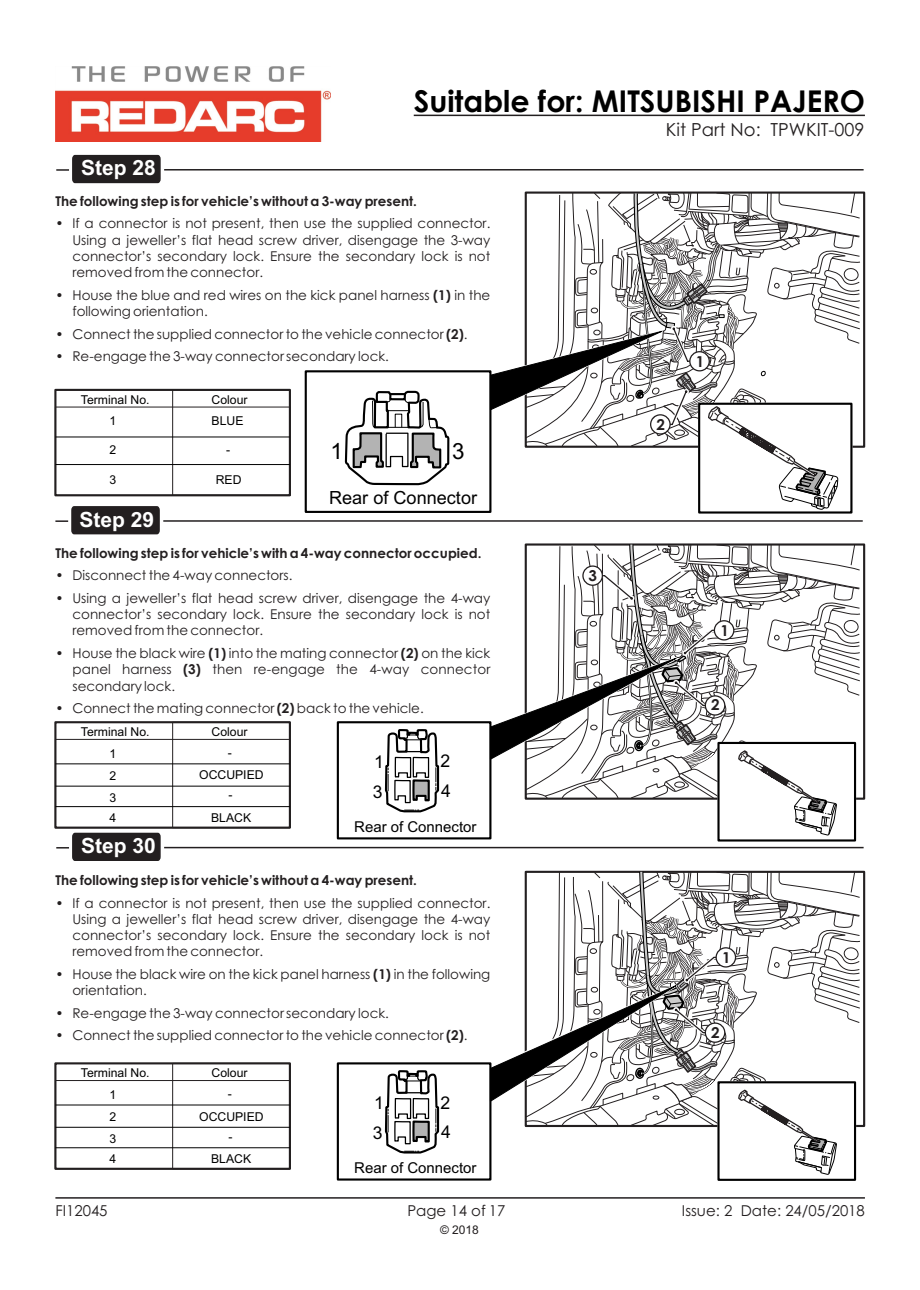
<style>
.page{position:relative;width:920px;height:1290px;background:#fff}
.page>*{position:absolute;margin:0;border:0;box-sizing:border-box;transform-origin:0 0}
.t1{font:700 30px "Century Gothic";color:#000}
.t2{font:22.35px "Arial";color:#000}
.t3{font:700 21px "Arial";color:#fff}
.t4{font:18.15px "Arial";color:#000}
.t5{font:18px "Century Gothic";color:#231f20}
.t6{font:17.55px "Arial";color:#000}
.t7{font:15px "Century Gothic";color:#231f20}
.t8{font:15px "Arial";color:#000}
.t9{font:700 15px "Century Gothic";color:#231f20}
.t10{font:13.5px/16px "Century Gothic";color:#231f20;text-align:justify}
.t11{font:700 13.5px "Century Gothic";color:#231f20}
.t12{font:12.15px/21.9px "Arial";color:#000;text-align:justify}
.t13{font:12px "Arial";color:#231f20}
.s1{font-weight:700}
</style>
<div class="page">
<hr style="left:55px;top:1197px;width:810px;height:2px;background:#231f20">
<hr style="left:414px;top:115px;width:451px;height:1px;background:#231f20">
<svg style="left:56px;top:154px;width:105px;height:30px;background:#4f4c4d"></svg>
<svg style="left:55px;top:506px;width:105px;height:29px;background:#494546"></svg>
<hr style="left:163px;top:520px;width:700px;height:2px;background:#231f20">
<hr style="left:164px;top:169px;width:700px;height:2px;background:#231f20">
<svg style="left:56px;top:832px;width:105px;height:29px;background:#494646"></svg>
<hr style="left:164px;top:847px;width:700px;height:1px;background:#231f20">
<div style="left:54px;top:389px;width:237px;height:107px;border:2px solid #231f20"></div>
<div style="left:55px;top:407px;width:235px;height:89px;border:1px solid #231f20"></div>
<div style="left:172px;top:390px;width:118px;height:106px;border:1px solid #231f20"></div>
<hr style="left:55px;top:437px;width:235px;height:1px;background:#000">
<hr style="left:55px;top:464px;width:235px;height:1px;background:#000">
<div style="left:54px;top:721px;width:237px;height:108px;border:2px solid #231f20"></div>
<div style="left:55px;top:739px;width:235px;height:89px;border:1px solid #231f20"></div>
<div style="left:172px;top:722px;width:118px;height:106px;border:1px solid #231f20"></div>
<hr style="left:55px;top:764px;width:235px;height:1px;background:#000">
<hr style="left:55px;top:786px;width:235px;height:1px;background:#000">
<hr style="left:55px;top:806px;width:235px;height:1px;background:#000">
<div style="left:54px;top:1062px;width:237px;height:108px;border:2px solid #231f20"></div>
<div style="left:55px;top:1080px;width:235px;height:89px;border:1px solid #231f20"></div>
<div style="left:172px;top:1063px;width:118px;height:106px;border:1px solid #231f20"></div>
<hr style="left:55px;top:1105px;width:235px;height:1px;background:#000">
<hr style="left:55px;top:1127px;width:235px;height:1px;background:#000">
<hr style="left:55px;top:1147px;width:235px;height:1px;background:#000">
<div style="left:305px;top:370px;width:186px;height:143px;border:2px solid #000"></div>
<div style="left:337px;top:721px;width:154px;height:118px;border:2px solid #000"></div>
<svg style="left:344px;top:390px;width:106px;height:459px"></svg>
<svg style="left:488px;top:191px;width:373px;height:1008px"></svg>
<div style="left:337px;top:1062px;width:154px;height:118px;border:2px solid #000"></div>
<svg style="left:384px;top:1062px;width:56px;height:137px"></svg>
<img style="left:55px;top:66px;width:275px;height:75px">
<h1 class="t1" style="left:414px;top:90px;width:453px">Suitable for: MITSUBISHI PAJERO</h1>
<h3 class="t3" style="left:81px;top:160px;width:76px">Step 28</h3>
<p class="t11" style="left:55px;top:196px;width:363px">The following step is for vehicle’s without a 3-way present.</p>
<p class="t10" style="left:72px;top:217px;width:419px;text-indent:-17px">• If a connector is not present, then use the supplied connector.<br>Using a jeweller’s flat head screw driver, disengage the 3-way connector’s secondary lock. Ensure the secondary lock is not removed from the connector.</p>
<p class="t10" style="left:72px;top:288px;width:419px;text-indent:-17px"><span class="s1">•</span> House the blue and red wires on the kick panel harness <span class="s1">(1)</span> in the following orientation.</p>
<p class="t10" style="left:55px;top:327px;width:414px">• Connect the supplied connector to the vehicle connector <span class="s1">(2)</span>.</p>
<p class="t10" style="left:55px;top:349px;width:335px">• Re-engage the 3-way connector secondary lock.</p>
<p class="t12" style="left:81px;top:389px;width:70px">Terminal No.</p>
<p class="t12" style="left:212px;top:389px;width:38px">Colour</p>
<p class="t12" style="left:110px;top:411px;width:8px">1</p>
<p class="t12" style="left:212px;top:411px;width:33px">BLUE</p>
<p class="t12" style="left:110px;top:440px;width:8px">2</p>
<p class="t12" style="left:226px;top:440px;width:6px">-</p>
<p class="t12" style="left:110px;top:469px;width:8px">3</p>
<p class="t12" style="left:216px;top:470px;width:27px">RED</p>
<h2 class="t2" style="left:330px;top:442px;width:14px">1</h2>
<h2 class="t2" style="left:452px;top:443px;width:14px">3</h2>
<h3 class="t3" style="left:79px;top:511px;width:76px">Step 29</h3>
<h3 class="t4" style="left:329px;top:491px;width:150px">Rear of Connector</h3>
<p class="t11" style="left:55px;top:548px;width:428px">The following step is for vehicle’s with a 4-way connector occupied.</p>
<p class="t10" style="left:55px;top:569px;width:239px">• Disconnect the 4-way connectors.</p>
<p class="t10" style="left:72px;top:591px;width:419px;text-indent:-17px">• Using a jeweller’s flat head screw driver, disengage the 4-way connector’s secondary lock. Ensure the secondary lock is not removed from the connector.</p>
<p class="t10" style="left:72px;top:646px;width:419px;text-indent:-17px">• House the black wire <span class="s1">(1)</span> into the mating connector <span class="s1">(2)</span> on the kick panel harness <span class="s1">(3)</span> then re-engage the 4-way connector secondary lock.</p>
<p class="t10" style="left:55px;top:702px;width:370px">• Connect the mating connector <span class="s1">(2)</span> back to the vehicle.</p>
<p class="t12" style="left:81px;top:722px;width:70px">Terminal No.</p>
<p class="t12" style="left:212px;top:722px;width:38px">Colour</p>
<p class="t12" style="left:110px;top:744px;width:8px">1<br>2<br>3</p>
<p class="t12" style="left:110px;top:807px;width:8px">4</p>
<p class="t12" style="left:211px;top:808px;width:42px">BLACK</p>
<p class="t12" style="left:228px;top:742px;width:6px">-</p>
<p class="t6" style="left:374px;top:755px;width:11px">1</p>
<p class="t6" style="left:440px;top:755px;width:11px">2</p>
<p class="t6" style="left:373px;top:785px;width:11px">3</p>
<p class="t6" style="left:441px;top:784px;width:11px">4</p>
<p class="t12" style="left:199px;top:765px;width:66px">OCCUPIED</p>
<p class="t12" style="left:228px;top:785px;width:6px">-</p>
<p class="t8" style="left:354px;top:821px;width:124px">Rear of Connector</p>
<h3 class="t3" style="left:81px;top:838px;width:76px">Step 30</h3>
<p class="t11" style="left:55px;top:875px;width:363px">The following step is for vehicle’s without a 4-way present.</p>
<p class="t10" style="left:72px;top:896px;width:419px;text-indent:-17px">• If a connector is not present, then use the supplied connector.<br>Using a jeweller’s flat head screw driver, disengage the 4-way connector’s secondary lock. Ensure the secondary lock is not removed from the connector.</p>
<p class="t10" style="left:72px;top:967px;width:419px;text-indent:-17px">• House the black wire on the kick panel harness <span class="s1">(1)</span> in the following orientation.</p>
<p class="t10" style="left:55px;top:1006px;width:335px">• Re-engage the 3-way connector secondary lock.</p>
<p class="t10" style="left:55px;top:1029px;width:414px">• Connect the supplied connector to the vehicle connector <span class="s1">(2)</span>.</p>
<p class="t12" style="left:81px;top:1063px;width:70px">Terminal No.</p>
<p class="t12" style="left:212px;top:1063px;width:38px">Colour</p>
<p class="t12" style="left:110px;top:1085px;width:8px">1<br>2<br>3</p>
<p class="t12" style="left:110px;top:1149px;width:8px">4</p>
<p class="t12" style="left:211px;top:1149px;width:42px">BLACK</p>
<p class="t12" style="left:228px;top:1084px;width:6px">-</p>
<p class="t6" style="left:374px;top:1096px;width:11px">1</p>
<p class="t6" style="left:440px;top:1096px;width:11px">2</p>
<p class="t6" style="left:373px;top:1126px;width:11px">3</p>
<p class="t6" style="left:441px;top:1125px;width:11px">4</p>
<p class="t12" style="left:199px;top:1106px;width:66px">OCCUPIED</p>
<p class="t12" style="left:228px;top:1126px;width:6px">-</p>
<p class="t8" style="left:354px;top:1162px;width:124px">Rear of Connector</p>
<h3 class="t5" style="left:666px;top:123px;width:200px">Kit Part No: TPWKIT-009</h3>
<p class="t9" style="left:588px;top:570px;width:10px">3</p>
<p class="t9" style="left:656px;top:419px;width:10px">2</p>
<p class="t9" style="left:696px;top:355px;width:10px">1</p>
<p class="t9" style="left:720px;top:624px;width:10px">1</p>
<p class="t9" style="left:711px;top:699px;width:10px">2</p>
<p class="t9" style="left:722px;top:951px;width:10px">1</p>
<p class="t9" style="left:711px;top:1026px;width:10px">2</p>
<p class="t7" style="left:55px;top:1204px;width:54px">FI12045</p>
<p class="t7" style="left:682px;top:1204px;width:184px">Issue: 2 Date: 24/05/2018</p>
<p class="t13" style="left:440px;top:1226px;width:40px">© 2018</p>
<p class="t7" style="left:407px;top:1205px;width:100px">Page 14 of 17</p>
</div>
